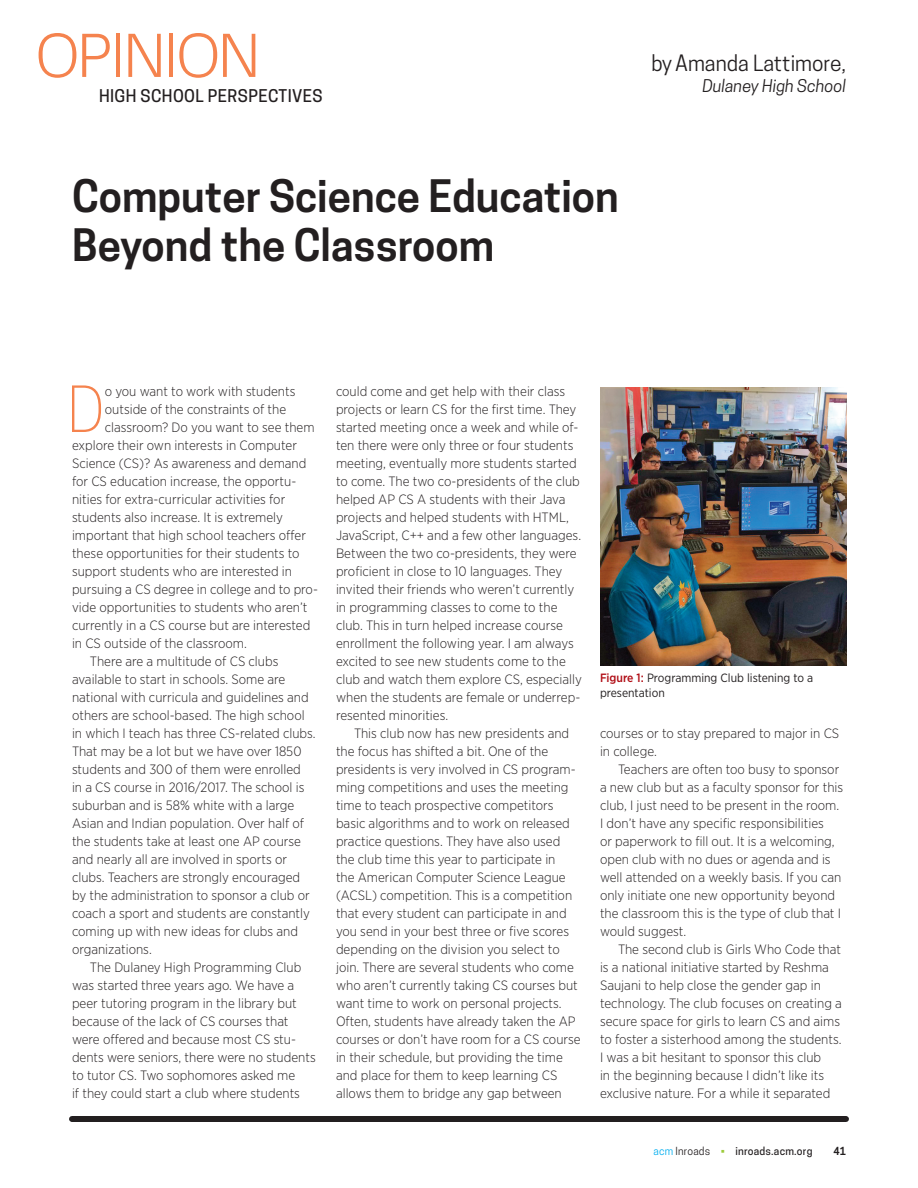
<style>
.page{position:relative;width:918px;height:1188px;background:#fff}
.page>*{position:absolute;margin:0;border:0;box-sizing:border-box;transform-origin:0 0}
.t1{font:300 67.5px "Clouseau Sans";letter-spacing:-.025em;color:#f5834e}
.t2{font:300 59.7px "Cooper Hewitt";color:#f5834e}
.t3{font:600 42px/49.5px "Cooper Hewitt";color:#231f20}
.t4{font:21px "Cooper Hewitt";color:#231f20}
.t5{font:500 16.5px "Cooper Hewitt";letter-spacing:.025em;color:#231f20}
.t6{font:italic 16.5px "Cooper Hewitt";color:#231f20}
.t7{font:300 13.5px/18px "Gotham Narrow";color:#231f20}
.t8{font:12px/15px "Gotham Narrow";color:#231f20}
.t9{font:500 10.5px "Cooper Hewitt";letter-spacing:.02em;color:#231f20}
.t10{font:600 10.5px "Cooper Hewitt";color:#231f20}
.s1{font-weight:500;color:#b00d15}
.s2{font-weight:400;color:#00aeef}
.s3{font-weight:400}
.s4{font-weight:400;color:#9ccb3b}
</style>
<div class="page">
<div style="left:72px;top:1116px;width:774px;height:6px;background:#231f20"></div>
<img style="left:600px;top:387px;width:246px;height:279px">
<h1 class="t1" style="left:36px;top:32px;width:226px">OPINION</h1>
<p class="t5" style="left:99px;top:86px;width:225px">HIGH SCHOOL PERSPECTIVES</p>
<h3 class="t3" style="left:72px;top:171px;width:548px">Computer Science Education<br>Beyond the Classroom</h3>
<h3 class="t4" style="left:652px;top:50px;width:196px">by Amanda Lattimore,</h3>
<p class="t6" style="left:702px;top:76px;width:145px">Dulaney High School</p>
<h2 class="t2" style="left:67px;top:375px;width:39px">D</h2>
<p class="t7" style="left:105px;top:382px;width:192px">o you want to work with students</p>
<p class="t7" style="left:105px;top:400px;width:183px">outside of the constraints of the</p>
<p class="t7" style="left:105px;top:418px;width:211px">classroom? Do you want to see them</p>
<p class="t7" style="left:72px;top:436px;width:227px">explore their own interests in Computer</p>
<p class="t7" style="left:72px;top:454px;width:236px">Science (CS)? As awareness and demand</p>
<p class="t7" style="left:72px;top:472px;width:226px">for CS education increase, the opportu-</p>
<p class="t7" style="left:72px;top:490px;width:215px">nities for extra-curricular activities for</p>
<p class="t7" style="left:72px;top:508px;width:213px">students also increase. It is extremely</p>
<p class="t7" style="left:72px;top:526px;width:236px">important that high school teachers offer</p>
<p class="t7" style="left:72px;top:544px;width:229px">these opportunities for their students to</p>
<p class="t7" style="left:72px;top:562px;width:222px">support students who are interested in</p>
<p class="t7" style="left:72px;top:580px;width:247px">pursuing a CS degree in college and to pro-</p>
<p class="t7" style="left:72px;top:598px;width:237px">vide opportunities to students who aren’t</p>
<p class="t7" style="left:72px;top:616px;width:240px">currently in a CS course but are interested</p>
<p class="t7" style="left:72px;top:634px;width:176px">in CS outside of the classroom.</p>
<p class="t7" style="left:90px;top:652px;width:190px">There are a multitude of CS clubs</p>
<p class="t7" style="left:72px;top:670px;width:215px">available to start in schools. Some are</p>
<p class="t7" style="left:72px;top:688px;width:238px">national with curricula and guidelines and</p>
<p class="t7" style="left:72px;top:706px;width:234px">others are school-based. The high school</p>
<p class="t7" style="left:72px;top:724px;width:245px">in which I teach has three CS-related clubs.</p>
<p class="t7" style="left:72px;top:742px;width:231px">That may be a lot but we have over 1850</p>
<p class="t7" style="left:72px;top:760px;width:230px">students and 300 of them were enrolled</p>
<p class="t7" style="left:72px;top:778px;width:234px">in a CS course in 2016/2017. The school is</p>
<p class="t7" style="left:72px;top:796px;width:224px">suburban and is 58% white with a large</p>
<p class="t7" style="left:72px;top:814px;width:234px">Asian and Indian population. Over half of</p>
<p class="t7" style="left:72px;top:832px;width:231px">the students take at least one AP course</p>
<p class="t7" style="left:72px;top:850px;width:217px">and nearly all are involved in sports or</p>
<p class="t7" style="left:72px;top:868px;width:230px">clubs. Teachers are strongly encouraged</p>
<p class="t7" style="left:72px;top:886px;width:239px">by the administration to sponsor a club or</p>
<p class="t7" style="left:72px;top:904px;width:240px">coach a sport and students are constantly</p>
<p class="t7" style="left:72px;top:922px;width:228px">coming up with new ideas for clubs and</p>
<p class="t7" style="left:72px;top:940px;width:81px">organizations.</p>
<p class="t7" style="left:90px;top:958px;width:213px">The Dulaney High Programming Club</p>
<p class="t7" style="left:72px;top:976px;width:224px">was started three years ago. We have a</p>
<p class="t7" style="left:72px;top:994px;width:226px">peer tutoring program in the library but</p>
<p class="t7" style="left:72px;top:1012px;width:218px">because of the lack of CS courses that</p>
<p class="t7" style="left:72px;top:1030px;width:226px">were offered and because most CS stu-</p>
<p class="t7" style="left:72px;top:1048px;width:245px">dents were seniors, there were no students</p>
<p class="t7" style="left:72px;top:1066px;width:225px">to tutor CS. Two sophomores asked me</p>
<p class="t7" style="left:72px;top:1084px;width:230px">if they could start a club where students</p>
<p class="t7" style="left:336px;top:382px;width:247px">could come and get help with their class projects or learn CS for the first time. They started meeting once a week and while of&shy;ten there were only three or four students meeting, eventually more students started to come. The two co-presidents of the club helped AP CS A students with their Java projects and helped students with HTML, JavaScript, C++ and a few other languages.<br>Between the two co-presidents, they were proficient in close to 10 languages. They invited their friends who weren’t currently in programming classes to come to the club. This in turn helped increase course enrollment the following year. I am always excited to see new students come to the club and watch them explore CS, especially when the students are female or underrep&shy;resented minorities.</p>
<p class="t7" style="left:336px;top:724px;width:246px;text-indent:18px">This club now has new presidents and the focus has shifted a bit. One of the presidents is very involved in CS program&shy;ming competitions and uses the meeting time to teach prospective competitors basic algorithms and to work on released practice questions. They have also used the club time this year to participate in<br>the American Computer Science League (ACSL) competition. This is a competition that every student can participate in and you send in your best three or five scores depending on the division you select to join. There are several students who come who aren’t currently taking CS courses but want time to work on personal projects.<br>Often, students have already taken the AP courses or don’t have room for a CS course in their schedule, but providing the time and place for them to keep learning CS allows them to bridge any gap between</p>
<p class="t7" style="left:600px;top:724px;width:241px">courses or to stay prepared to major in CS in college.</p>
<p class="t8" style="left:600px;top:670px;width:215px"><span class="s1">Figure 1:</span> Programming Club listening to a presentation</p>
<p class="t7" style="left:600px;top:760px;width:245px;text-indent:18px">Teachers are often too busy to sponsor a new club but as a faculty sponsor for this club, I just need to be present in the room.<br>I don’t have any specific responsibilities<br>or paperwork to fill out. It is a welcoming, open club with no dues or agenda and is well attended on a weekly basis. If you can only initiate one new opportunity beyond the classroom this is the type of club that I would suggest.</p>
<p class="t7" style="left:600px;top:940px;width:243px;text-indent:18px">The second club is Girls Who Code that is a national initiative started by Reshma Saujani to help close the gender gap in technology. The club focuses on creating a secure space for girls to learn CS and aims to foster a sisterhood among the students.<br>I was a bit hesitant to sponsor this club<br>in the beginning because I didn’t like its exclusive nature. For a while it separated</p>
<p class="t9" style="left:654px;top:1145px;width:160px"><span class="s2">acm</span> <span class="s3">Inroads</span> <span class="s4">•</span> inroads.acm.org</p>
<p class="t10" style="left:833px;top:1145px;width:14px">41</p>
</div>
